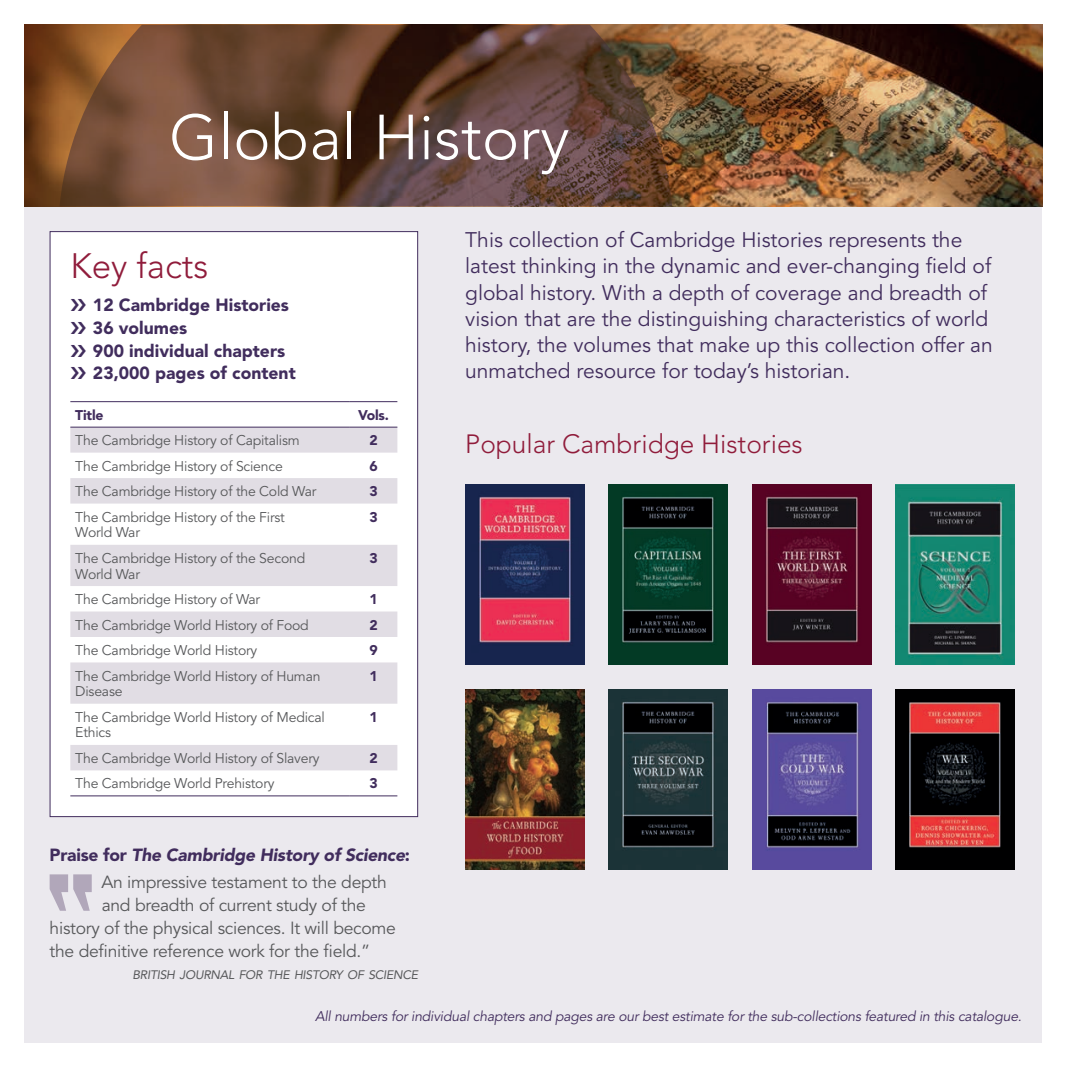
<style>
.page{position:relative;width:1067px;height:1067px;background:#fff}
.page>*{position:absolute;margin:0;border:0;box-sizing:border-box;transform-origin:0 0}
.t1{font:300 63px "Avenir LT Std";color:#fff}
.t2{font:300 35px "Avenir LT Std";color:#901c3b}
.t3{font:300 26.25px "Avenir LT Std";color:#901c3b}
.t4{font:21px/26.2px "Avenir LT Std";color:#412d5d}
.t5{font:17.5px/22.8px "Avenir LT Std";letter-spacing:-.015em;color:#57585a}
.t6{font:900 17.5px/22.8px "Avenir LT Std";color:#412d5d}
.t7{font:14px/15.8px "Avenir LT Std";letter-spacing:-.015em;color:#57585a}
.t8{font:italic 14px "Avenir LT Std";letter-spacing:-.015em;color:#412d5d}
.t9{font:900 14px "Avenir LT Std";letter-spacing:-.015em;color:#412d5d}
.t10{font:italic 12.25px "Avenir LT Std";letter-spacing:-.02em;color:#57585a}
.s1{font-weight:900;color:#412d5d}
.s2{font-weight:900;font-style:italic;color:#412d5d}
</style>
<div class="page">
<div style="left:25px;top:25px;width:1017px;height:1017px;background:#ebe9ee"></div>
<img style="left:25px;top:25px;width:1017px;height:181px">
<svg style="left:60px;top:25px;width:612px;height:181px;background:#694636"></svg>
<img style="left:465px;top:484px;width:119px;height:180px">
<img style="left:609px;top:484px;width:118px;height:180px">
<img style="left:752px;top:484px;width:119px;height:180px">
<img style="left:896px;top:484px;width:118px;height:180px">
<div style="left:50px;top:232px;width:367px;height:584px;background:#fff"></div>
<svg style="left:70px;top:402px;width:327px;height:369px"></svg>
<svg style="left:70px;top:428px;width:327px;height:342px;fill:#e1dde4"></svg>
<hr style="left:70px;top:401px;width:280px;height:1px;background:#412d5d">
<hr style="left:350px;top:401px;width:47px;height:1px;background:#412d5d">
<hr style="left:70px;top:427px;width:280px;height:1px;background:#412d5d">
<hr style="left:350px;top:427px;width:47px;height:1px;background:#412d5d">
<hr style="left:70px;top:795px;width:280px;height:1px;background:#412d5d">
<hr style="left:350px;top:795px;width:47px;height:1px;background:#412d5d">
<img style="left:465px;top:689px;width:119px;height:180px">
<img style="left:609px;top:689px;width:118px;height:180px">
<img style="left:752px;top:689px;width:119px;height:180px">
<img style="left:896px;top:689px;width:118px;height:180px">
<svg style="left:50px;top:874px;width:42px;height:36px"></svg>
<h1 class="t1" style="left:169px;top:101px;width:402px">Global History</h1>
<h2 class="t2" style="left:70px;top:246px;width:140px">Key facts</h2>
<p class="t6" style="left:93px;top:293px;width:204px">12 Cambridge Histories<br>36 volumes<br>900 individual chapters<br>23,000 pages of content</p>
<p class="t9" style="left:75px;top:406px;width:30px">Title</p>
<p class="t9" style="left:358px;top:406px;width:32px">Vols.</p>
<p class="t7" style="left:75px;top:433px;width:226px">The Cambridge History of Capitalism</p>
<p class="t9" style="left:369px;top:432px;width:10px">2</p>
<p class="t7" style="left:75px;top:458px;width:209px">The Cambridge History of Science</p>
<p class="t9" style="left:369px;top:457px;width:10px">6</p>
<p class="t7" style="left:75px;top:484px;width:243px">The Cambridge History of the Cold War</p>
<p class="t9" style="left:369px;top:483px;width:10px">3</p>
<p class="t7" style="left:75px;top:509px;width:211px">The Cambridge History of the First<br>World War</p>
<p class="t9" style="left:369px;top:508px;width:10px">3</p>
<p class="t7" style="left:75px;top:550px;width:231px">The Cambridge History of the Second<br>World War</p>
<p class="t9" style="left:369px;top:549px;width:10px">3</p>
<p class="t7" style="left:75px;top:592px;width:186px">The Cambridge History of War</p>
<p class="t9" style="left:369px;top:590px;width:10px">1</p>
<p class="t7" style="left:75px;top:617px;width:235px">The Cambridge World History of Food</p>
<p class="t9" style="left:369px;top:616px;width:10px">2</p>
<p class="t7" style="left:75px;top:642px;width:183px">The Cambridge World History</p>
<p class="t9" style="left:369px;top:641px;width:10px">9</p>
<p class="t7" style="left:75px;top:668px;width:247px">The Cambridge World History of Human<br>Disease</p>
<p class="t9" style="left:369px;top:667px;width:10px">1</p>
<p class="t7" style="left:75px;top:709px;width:251px">The Cambridge World History of Medical<br>Ethics</p>
<p class="t9" style="left:369px;top:708px;width:10px">1</p>
<p class="t7" style="left:75px;top:750px;width:246px">The Cambridge World History of Slavery</p>
<p class="t9" style="left:369px;top:749px;width:10px">2</p>
<p class="t7" style="left:75px;top:776px;width:201px">The Cambridge World Prehistory</p>
<p class="t9" style="left:369px;top:775px;width:10px">3</p>
<p class="t4" style="left:465px;top:227px;width:529px">This collection of Cambridge Histories represents the latest thinking in the dynamic and ever-changing field of global history. With a depth of coverage and breadth of vision that are the distinguishing characteristics of world history, the volumes that make up this collection offer an unmatched resource for today’s historian.</p>
<h3 class="t3" style="left:465px;top:428px;width:339px">Popular Cambridge Histories</h3>
<p class="t5" style="left:101px;top:841px;width:310px;line-height:27.7px;text-indent:-52px"><span class="s1">Praise for</span> <span class="s2">The Cambridge History of Science</span><span class="s1">:<br></span>An impressive testament to the depth</p>
<p class="t5" style="left:50px;top:894px;width:348px;text-indent:52px">and breadth of current study of the history of the physical sciences. It will become the definitive reference work for the field.”</p>
<p class="t10" style="left:132px;top:968px;width:287px">BRITISH JOURNAL FOR THE HISTORY OF SCIENCE</p>
<p class="t8" style="left:315px;top:1007px;width:708px">All numbers for individual chapters and pages are our best estimate for the sub-collections featured in this catalogue.</p>
</div>
